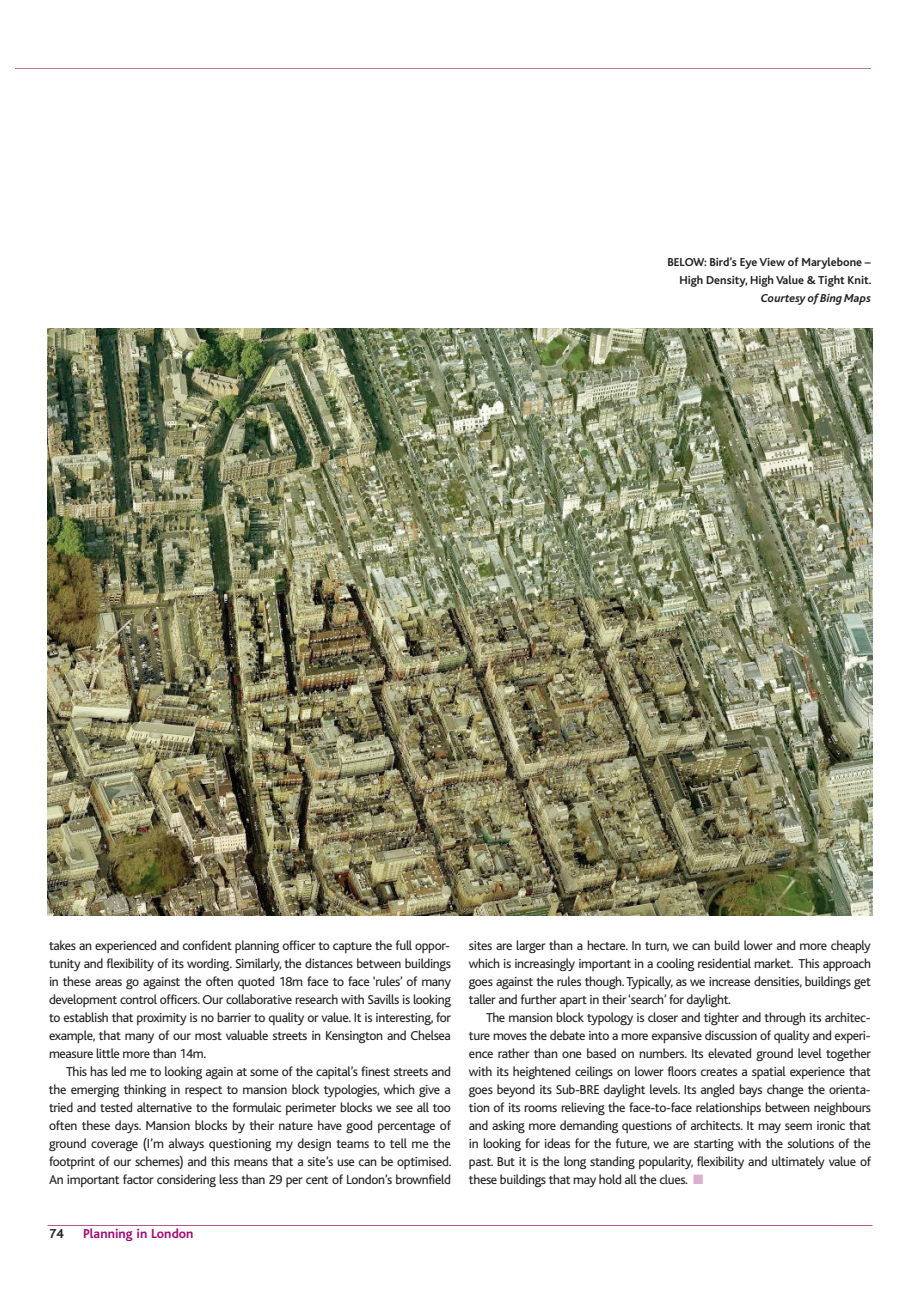
<style>
.page{position:relative;width:920px;height:1290px;background:#fff}
.page>*{position:absolute;margin:0;border:0;box-sizing:border-box;transform-origin:0 0}
.t1{font:13.5px/18px "Bliss";letter-spacing:-.025em;color:#231f20;text-align:justify}
.t2{font:700 13.5px "Bliss";letter-spacing:.005em;color:#a40775}
.t3{font:700 13.5px "Bliss";color:#231f20}
.t4{font:700 12px/18px "Bliss";color:#231f20;text-align:right}
.t5{font:italic 700 12px "Bliss";color:#231f20}
.s1{color:#dab1cd}
</style>
<div class="page">
<hr style="left:48px;top:1225px;width:824px;height:1px;background:#b55591">
<hr style="left:15px;top:68px;width:856px;height:1px;background:#b55591">
<img style="left:48px;top:328px;width:824px;height:588px">
<p class="t4" style="left:667px;top:253px;width:206px">BELOW: Bird’s Eye View of Marylebone –<br>High Density, High Value &amp; Tight Knit.</p>
<p class="t5" style="left:761px;top:291px;width:112px">Courtesy of Bing Maps</p>
<p class="t1" style="left:49px;top:936px;width:403px">takes an experienced and confident planning officer to capture the full oppor&shy;tunity and flexibility of its wording. Similarly, the distances between buildings in these areas go against the often quoted 18m face to face ‘rules’ of many development control officers. Our collaborative research with Savills is looking to establish that proximity is no barrier to quality or value. It is interesting, for example, that many of our most valuable streets in Kensington and Chelsea measure little more than 14m.</p>
<p class="t1" style="left:49px;top:1062px;width:404px;text-indent:17px">This has led me to looking again at some of the capital’s finest streets and the emerging thinking in respect to mansion block typologies, which give a tried and tested alternative to the formulaic perimeter blocks we see all too often these days. Mansion blocks by their nature have good percentage of ground coverage (I’m always questioning my design teams to tell me the footprint of our schemes) and this means that a site’s use can be optimised.<br>An important factor considering less than 29 per cent of London’s brownfield</p>
<p class="t3" style="left:49px;top:1226px;width:16px">74</p>
<p class="t2" style="left:83px;top:1226px;width:112px">Planning in London</p>
<p class="t1" style="left:469px;top:936px;width:403px">sites are larger than a hectare. In turn, we can build lower and more cheaply which is increasingly important in a cooling residential market. This approach goes against the rules though.Typically, as we increase densities, buildings get taller and further apart in their ‘search’ for daylight.</p>
<p class="t1" style="left:469px;top:1008px;width:403px;text-indent:17px">The mansion block typology is closer and tighter and through its architec&shy;ture moves the debate into a more expansive discussion of quality and experi&shy;ence rather than one based on numbers. Its elevated ground level together with its heightened ceilings on lower floors creates a spatial experience that goes beyond its Sub-BRE daylight levels. Its angled bays change the orienta&shy;tion of its rooms relieving the face-to-face relationships between neighbours and asking more demanding questions of architects. It may seem ironic that in looking for ideas for the future, we are starting with the solutions of the past. But it is the long standing popularity, flexibility and ultimately value of these buildings that may hold all the clues. <span class="s1">■</span></p>
</div>
